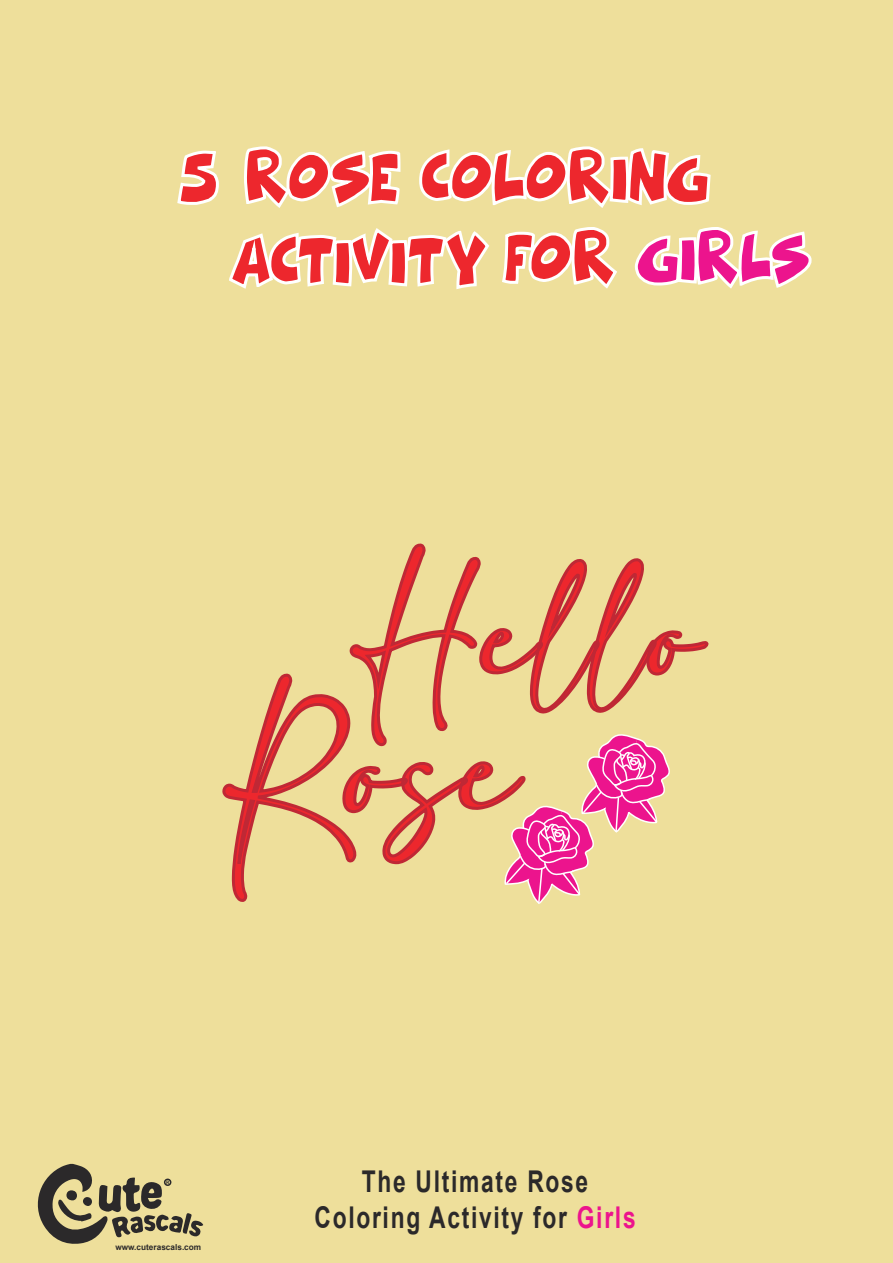
<style>
.page{position:relative;width:893px;height:1263px;background:#eedf9b}
.page>*{position:absolute;margin:0;border:0;box-sizing:border-box;transform-origin:0 0}
.t1{font:114.45px "adelia";color:#ed272d;scale:.92 1}
.t2{font:108.6px "adelia";color:#ed272d;scale:.92 1}
.t3{font:32.1px "Comical Cartoon";letter-spacing:-.1em;color:#ed272d;scale:.76 1}
.t4{font:700 30px/36px "Arial";letter-spacing:.075em;color:#2b292a;text-align:center;scale:.76 1}
.t5{font:700 8.25px "Arial";color:#2b292a}
.t6{font:700 4.65px "Arial";color:#2b292a}
.s1{color:#ec148d}
</style>
<div class="page">
<svg style="left:37px;top:1164px;width:166px;height:80px"></svg>
<div style="left:66px;top:1190px;width:11px;height:10px;background:#2b292a;border-radius:5px"></div>
<div style="left:83px;top:1197px;width:9px;height:9px;background:#2b292a;border-radius:50%"></div>
<div style="left:164px;top:1178px;width:7px;height:8px;border:2px solid #2b292a;border-radius:50%"></div>
<svg style="left:244px;top:146px;width:157px;height:62px"></svg>
<svg style="left:419px;top:146px;width:292px;height:62px"></svg>
<svg style="left:229px;top:228px;width:260px;height:61px"></svg>
<svg style="left:502px;top:227px;width:115px;height:62px"></svg>
<svg style="left:634px;top:227px;width:178px;height:62px"></svg>
<svg style="left:177px;top:150px;width:42px;height:55px"></svg>
<svg style="left:222px;top:543px;width:487px;height:361px"></svg>
<p class="t3" style="left:178px;top:164px;width:55px">5</p>
<p class="t3" style="left:244px;top:160px;width:615px">ROSE COLORING</p>
<p class="t3" style="left:231px;top:244px;width:766px">ACTIVITY FOR <span class="s1">GIRLS</span></p>
<h2 class="t2" style="left:350px;top:580px;width:382px;rotate:-1deg">Hello</h2>
<h1 class="t1" style="left:224px;top:708px;width:322px">Rose</h1>
<p class="t6" style="left:166px;top:1180px;width:5px">R</p>
<p class="t5" style="left:115px;top:1244px;width:87px">www.cuterascals.com</p>
<p class="t4" style="left:315px;top:1166px;width:424px">The Ultimate Rose<br>Coloring Activity for <span class="s1">Girls</span></p>
</div>
